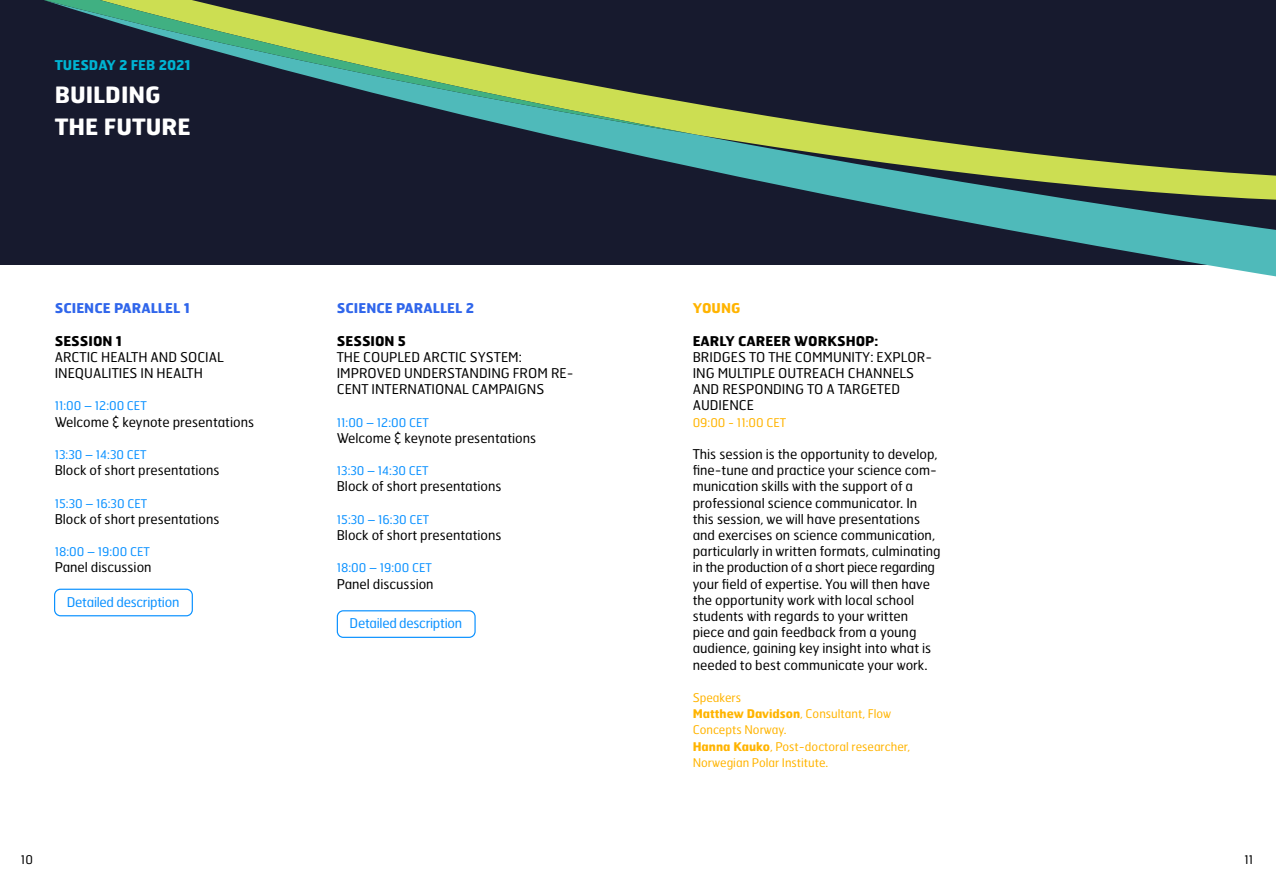
<style>
.page{position:relative;width:1276px;height:893px;background:#fff}
.page>*{position:absolute;margin:0;border:0;box-sizing:border-box;transform-origin:0 0}
.t1{font:700 22.5px/32.4px "Hermes FB";color:#fff}
.t2{font:13.5px/16.2px "Hermes FB";color:#000}
.t3{font:13.5px "Hermes FB";letter-spacing:-.02em;color:#0a91ff}
.t4{font:700 13.5px "Hermes FB";color:#000}
.t5{font:700 13.5px "Hermes FB";color:#3066eb}
.t6{font:700 13.5px "Hermes FB";color:#00b3d1}
.t7{font:700 13.5px "Hermes FB";color:#ffb400}
.t8{font:12px/16.2px "Hermes FB";color:#ffb400}
.t9{font:12px "Hermes FB";color:#0a91ff}
.t10{font:12px "Hermes FB";color:#000}
.s1{font-weight:700}
</style>
<div class="page">
<svg style="left:44px;top:0;width:1232px;height:277px;background:#35434a"></svg>
<svg style="left:0;top:0;width:695px;height:134px;background:#3a4f44"></svg>
<div style="left:337px;top:610px;width:139px;height:28px;border:1px solid #0a91ff;border-radius:6px"></div>
<div style="left:54px;top:589px;width:139px;height:27px;border:1px solid #0a91ff;border-radius:6px"></div>
<p class="t6" style="left:55px;top:56px;width:137px">TUESDAY 2 FEB 2021</p>
<h1 class="t1" style="left:55px;top:77px;width:138px">BUILDING<br>THE FUTURE</h1>
<p class="t5" style="left:55px;top:299px;width:137px">SCIENCE PARALLEL 1</p>
<p class="t4" style="left:55px;top:332px;width:69px">SESSION 1</p>
<p class="t2" style="left:55px;top:348px;width:171px">ARCTIC HEALTH AND SOCIAL<br>INEQUALITIES IN HEALTH</p>
<p class="t9" style="left:55px;top:398px;width:94px">11:00 – 12:00 CET</p>
<p class="t2" style="left:55px;top:413px;width:201px">Welcome &amp; keynote presentations</p>
<p class="t9" style="left:55px;top:447px;width:93px">13:30 – 14:30 CET</p>
<p class="t2" style="left:55px;top:462px;width:166px">Block of short presentations</p>
<p class="t9" style="left:55px;top:496px;width:94px">15:30 – 16:30 CET</p>
<p class="t2" style="left:55px;top:510px;width:166px">Block of short presentations</p>
<p class="t9" style="left:55px;top:544px;width:97px">18:00 – 19:00 CET</p>
<p class="t2" style="left:55px;top:559px;width:98px">Panel discussion</p>
<p class="t3" style="left:67px;top:593px;width:114px">Detailed description</p>
<p class="t5" style="left:337px;top:299px;width:139px">SCIENCE PARALLEL 2</p>
<p class="t4" style="left:337px;top:332px;width:71px">SESSION 5</p>
<p class="t2" style="left:337px;top:348px;width:238px">THE COUPLED ARCTIC SYSTEM:<br>IMPROVED UNDERSTANDING FROM RE-<br>CENT INTERNATIONAL CAMPAIGNS</p>
<p class="t9" style="left:337px;top:415px;width:94px">11:00 – 12:00 CET</p>
<p class="t2" style="left:337px;top:429px;width:201px">Welcome &amp; keynote presentations</p>
<p class="t9" style="left:337px;top:463px;width:93px">13:30 – 14:30 CET</p>
<p class="t2" style="left:337px;top:478px;width:166px">Block of short presentations</p>
<p class="t9" style="left:337px;top:512px;width:94px">15:30 – 16:30 CET</p>
<p class="t2" style="left:337px;top:527px;width:166px">Block of short presentations</p>
<p class="t9" style="left:337px;top:560px;width:97px">18:00 – 19:00 CET</p>
<p class="t2" style="left:337px;top:575px;width:98px">Panel discussion</p>
<p class="t3" style="left:349px;top:615px;width:114px">Detailed description</p>
<p class="t7" style="left:692px;top:299px;width:49px">YOUNG</p>
<p class="t4" style="left:692px;top:332px;width:187px">EARLY CAREER WORKSHOP:</p>
<p class="t2" style="left:692px;top:348px;width:241px">BRIDGES TO THE COMMUNITY: EXPLOR-<br>ING MULTIPLE OUTREACH CHANNELS<br>AND RESPONDING TO A TARGETED<br>AUDIENCE</p>
<p class="t8" style="left:692px;top:414px;width:95px">09:00 - 11:00 CET</p>
<p class="t2" style="left:692px;top:446px;width:249px">This session is the opportunity to develop, fine-tune and practice your science com&shy;munication skills with the support of a professional science communicator. In this session, we will have presentations and exercises on science communication, particularly in written formats, culminating in the production of a short piece regarding your field of expertise. You will then have the opportunity work with local school students with regards to your written piece and gain feedback from a young audience, gaining key insight into what is needed to best communicate your work.</p>
<p class="t8" style="left:692px;top:689px;width:219px">Speakers<br><span class="s1">Matthew Davidson</span>, Consultant, Flow<br>Concepts Norway.<br><span class="s1">Hanna Kauko</span>, Post-doctoral researcher,<br>Norwegian Polar Institute.</p>
<p class="t10" style="left:21px;top:852px;width:14px">10</p>
<p class="t10" style="left:1244px;top:852px;width:10px">11</p>
</div>
